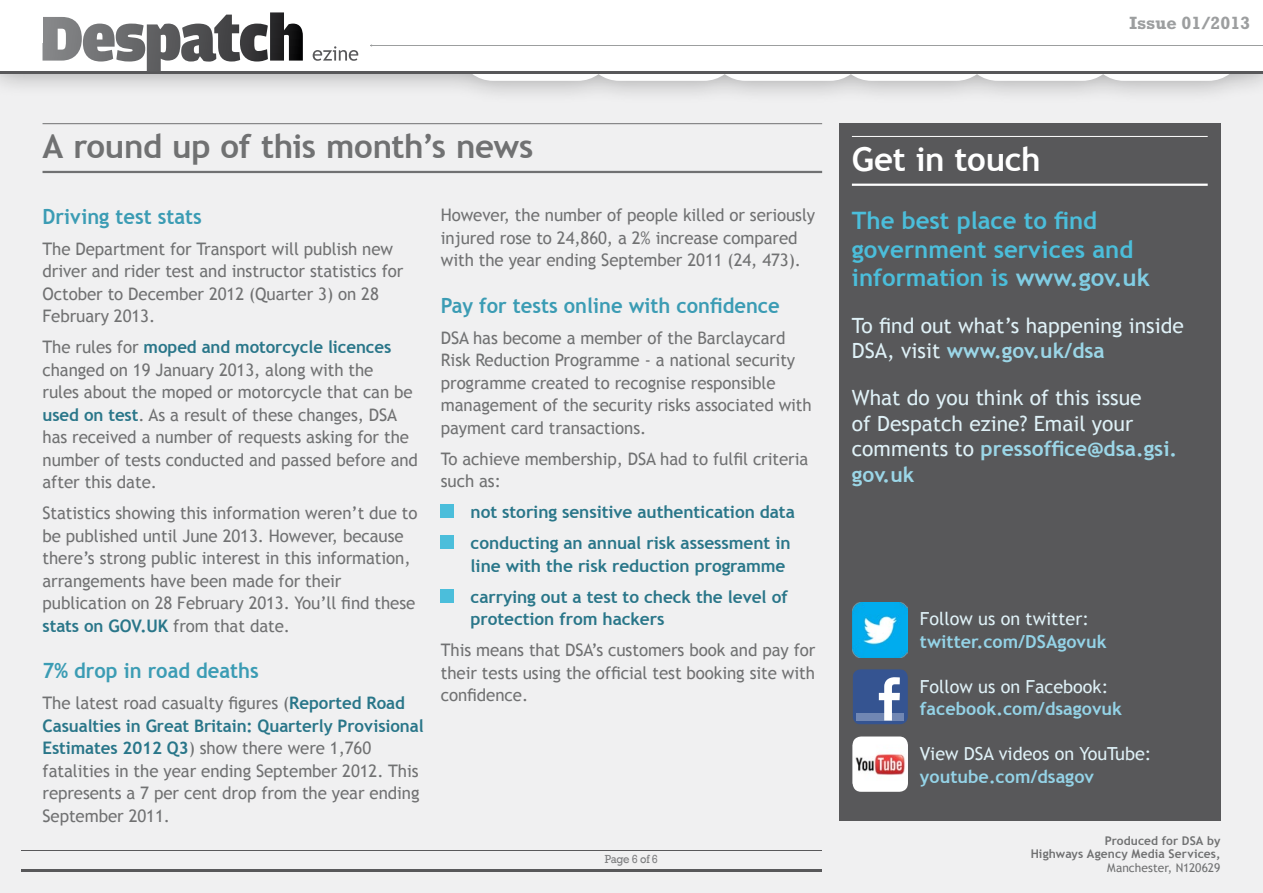
<style>
.page{position:relative;width:1263px;height:893px;background:#fff}
.page>*{position:absolute;margin:0;border:0;box-sizing:border-box;transform-origin:0 0}
.t1{font:700 33px "Trebuchet MS";letter-spacing:-.01em;color:#707172}
.t2{font:700 33px "Trebuchet MS";letter-spacing:-.015em;color:#fff}
.t3{font:700 24px/28.5px "Trebuchet MS";color:#4bbedb}
.t4{font:21px/25.5px "Trebuchet MS";color:#dff1f7}
.t5{font:700 21px "Trebuchet MS";color:#3b9cb4;scale:.96 1}
.t6{font:18px "Trebuchet MS";color:#dff1f7}
.t7{font:700 18px "Trebuchet MS";color:#94d3e7}
.t8{font:700 18px "Rockwell Std";color:#9c9e9f}
.t9{font:17.25px/22.5px "Trebuchet MS";letter-spacing:-.005em;color:#707172}
.t10{font:700 17.25px/31px "Trebuchet MS";letter-spacing:-.005em;color:#297689}
.t11{font:700 12px/13.5px "Trebuchet MS";letter-spacing:.01em;color:#707172;text-align:right}
.t12{font:12px "Trebuchet MS";color:#707172}
.t13{font:12px "Rockwell";letter-spacing:-.035em;color:#7e7f81;scale:.94 1}
.s1{font-weight:700;color:#297689}
.s2{color:#80cde3}
.s3{font-weight:700;color:#9bd6e7}
</style>
<div class="page">
<div style="left:0;top:70px;width:1263px;height:823px;background:#f0f0f1"></div>
<hr style="left:21px;top:850px;width:1221px;height:1px;background:#58585a">
<hr style="left:21px;top:869px;width:1221px;height:3px;background:#58585a">
<div style="left:0;top:0;width:1263px;height:105px;background:#000;opacity:.35"></div>
<svg style="left:0;top:0;width:1263px;height:81px"></svg>
<svg style="left:313px;top:46px;width:45px;height:15px"></svg>
<hr style="left:0;top:71px;width:1263px;height:3px;background:#58585a">
<svg style="left:43px;top:12px;width:260px;height:59px"></svg>
<hr style="left:371px;top:45px;width:892px;height:1px;background:#9c9e9f">
<div style="left:0;top:0;width:43px;height:43px;background:#fff"></div>
<svg style="left:1124px;top:8px;width:131px;height:27px"></svg>
<div style="left:822px;top:800px;width:441px;height:93px;background:#f0f0f1"></div>
<div style="left:839px;top:123px;width:381px;height:698px;background:#58585a"></div>
<hr style="left:852px;top:136px;width:356px;height:1px;background:#fff">
<hr style="left:852px;top:184px;width:356px;height:2px;background:#fff">
<div style="left:441px;top:505px;width:13px;height:13px;background:#4bbedb"></div>
<div style="left:441px;top:536px;width:13px;height:13px;background:#4bbedb"></div>
<div style="left:441px;top:589px;width:13px;height:14px;background:#4bbedb"></div>
<img style="left:853px;top:602px;width:55px;height:55px">
<div style="left:853px;top:736px;width:55px;height:56px;background:#fff;border-radius:9px"></div>
<img style="left:855px;top:754px;width:50px;height:21px">
<hr style="left:43px;top:123px;width:779px;height:1px;background:#707172">
<hr style="left:43px;top:171px;width:779px;height:2px;background:#707172">
<svg style="left:853px;top:669px;width:55px;height:55px"></svg>
<p class="t8" style="left:1129px;top:12px;width:122px">Issue 01/2013</p>
<h1 class="t1" style="left:43px;top:126px;width:492px">A round up of this month’s news</h1>
<p class="t5" style="left:43px;top:203px;width:168px">Driving test stats</p>
<p class="t9" style="left:43px;top:238px;width:362px">The Department for Transport will publish new driver and rider test and instructor statistics for October to December 2012 (Quarter 3) on 28<br>February 2013.</p>
<p class="t9" style="left:43px;top:336px;width:377px">The rules for <span class="s1">moped and motorcycle licences </span>changed on 19 January 2013, along with the<br>rules about the moped or motorcycle that can be <span class="s1">used on test</span>. As a result of these changes, DSA has received a number of requests asking for the number of tests conducted and passed before and after this date.</p>
<p class="t9" style="left:43px;top:502px;width:377px">Statistics showing this information weren’t due to be published until June 2013. However, because there’s strong public interest in this information, arrangements have been made for their publication on 28 February 2013. You’ll find these <span class="s1">stats on GOV.UK</span> from that date.</p>
<p class="t5" style="left:43px;top:658px;width:227px">7% drop in road deaths</p>
<p class="t9" style="left:43px;top:692px;width:383px">The latest road casualty figures (<span class="s1">Reported Road Casualties in Great Britain: Quarterly Provisional Estimates 2012 Q3</span>) show there were 1,760 fatalities in the year ending September 2012. This represents a 7 per cent drop from the year ending September 2011.</p>
<p class="t9" style="left:441px;top:204px;width:376px">However, the number of people killed or seriously injured rose to 24,860, a 2% increase compared with the year ending September 2011 (24, 473).</p>
<p class="t5" style="left:441px;top:292px;width:355px">Pay for tests online with confidence</p>
<p class="t9" style="left:441px;top:326px;width:372px">DSA has become a member of the Barclaycard Risk Reduction Programme - a national security programme created to recognise responsible management of the security risks associated with payment card transactions.</p>
<p class="t9" style="left:441px;top:447px;width:369px">To achieve membership, DSA had to fulfil criteria such as:</p>
<p class="t10" style="left:471px;top:496px;width:326px">not storing sensitive authentication data conducting an annual risk assessment in</p>
<p class="t10" style="left:471px;top:550px;width:319px">line with the risk reduction programme carrying out a test to check the level of</p>
<p class="t10" style="left:471px;top:603px;width:195px">protection from hackers</p>
<p class="t9" style="left:441px;top:639px;width:376px;text-align:justify">This means that DSA’s customers book and pay for their tests using the official test booking site with confidence.</p>
<p class="t13" style="left:605px;top:852px;width:58px">Page 6 of 6</p>
<h1 class="t2" style="left:852px;top:138px;width:190px">Get in touch</h1>
<h2 class="t3" style="left:852px;top:206px;width:300px">The best place to find government services and information is <span class="s2">www.gov.uk</span></h2>
<p class="t4" style="left:852px;top:313px;width:333px">To find out what’s happening inside<br>DSA, visit <span class="s3">www.gov.uk/dsa</span></p>
<p class="t4" style="left:852px;top:385px;width:327px">What do you think of this issue<br>of Despatch ezine? Email your comments to <span class="s3">pressoffice@dsa.gsi. gov.uk</span></p>
<p class="t6" style="left:920px;top:608px;width:170px">Follow us on twitter:</p>
<p class="t7" style="left:920px;top:630px;width:188px">twitter.com/DSAgovuk</p>
<p class="t6" style="left:920px;top:676px;width:190px">Follow us on Facebook:</p>
<p class="t7" style="left:920px;top:698px;width:204px">facebook.com/dsagovuk</p>
<p class="t6" style="left:920px;top:743px;width:233px">View DSA videos on YouTube:</p>
<p class="t7" style="left:920px;top:765px;width:176px">youtube.com/dsagov</p>
<p class="t11" style="left:1031px;top:834px;width:191px">Produced for DSA by<br>Highways Agency Media Services,</p>
<p class="t12" style="left:1107px;top:860px;width:115px">Manchester, N120629</p>
</div>
